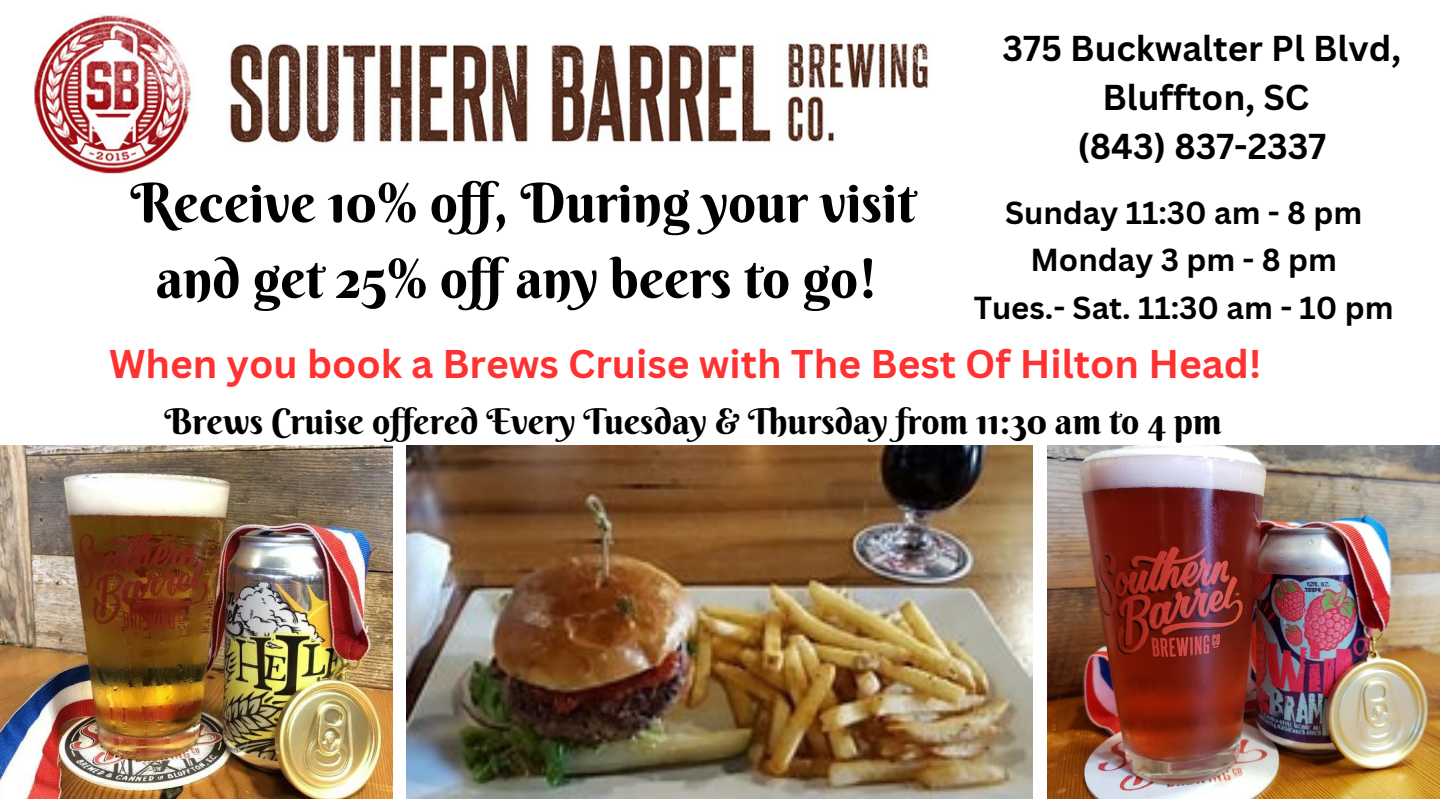
<style>
.page{position:relative;width:1440px;height:810px;background:#fff}
.page>*{position:absolute;margin:0;border:0;box-sizing:border-box;transform-origin:0 0}
.t1{font:54.5px/75.8px "Berkshire Swash";color:#000;text-align:center}
.t2{font:700 39px "Canva Sans";color:#ff3131}
.t3{font:35.5px "Berkshire Swash";color:#000}
.t4{font:700 35px "Canva Sans";color:#000}
.t5{font:700 31px "Canva Sans";color:#000}
</style>
<div class="page">
<img style="left:407px;top:446px;width:625px;height:352px">
<img style="left:0;top:446px;width:393px;height:352px">
<img style="left:1047px;top:446px;width:393px;height:352px">
<img style="left:34px;top:15px;width:894px;height:159px">
<p class="t4" style="left:1003px;top:24px;width:400px">375 Buckwalter Pl Blvd,</p>
<p class="t4" style="left:1103px;top:73px;width:208px">Bluffton, SC</p>
<p class="t4" style="left:1077px;top:122px;width:250px">(843) 837-2337</p>
<p class="t1" style="left:130px;top:165px;width:787px">Receive 10% off, During your visit and get 25% off any beers to go!</p>
<p class="t2" style="left:109px;top:336px;width:1154px">When you book a Brews Cruise with The Best Of Hilton Head!</p>
<p class="t5" style="left:1005px;top:191px;width:359px">Sunday 11:30 am - 8 pm</p>
<p class="t5" style="left:1030px;top:238px;width:308px">Monday 3 pm - 8 pm</p>
<p class="t5" style="left:974px;top:286px;width:422px">Tues.- Sat. 11:30 am - 10 pm</p>
<p class="t3" style="left:165px;top:399px;width:1059px">Brews Cruise offered Every Tuesday &amp; Thursday from 11:30 am to 4 pm</p>
</div>
